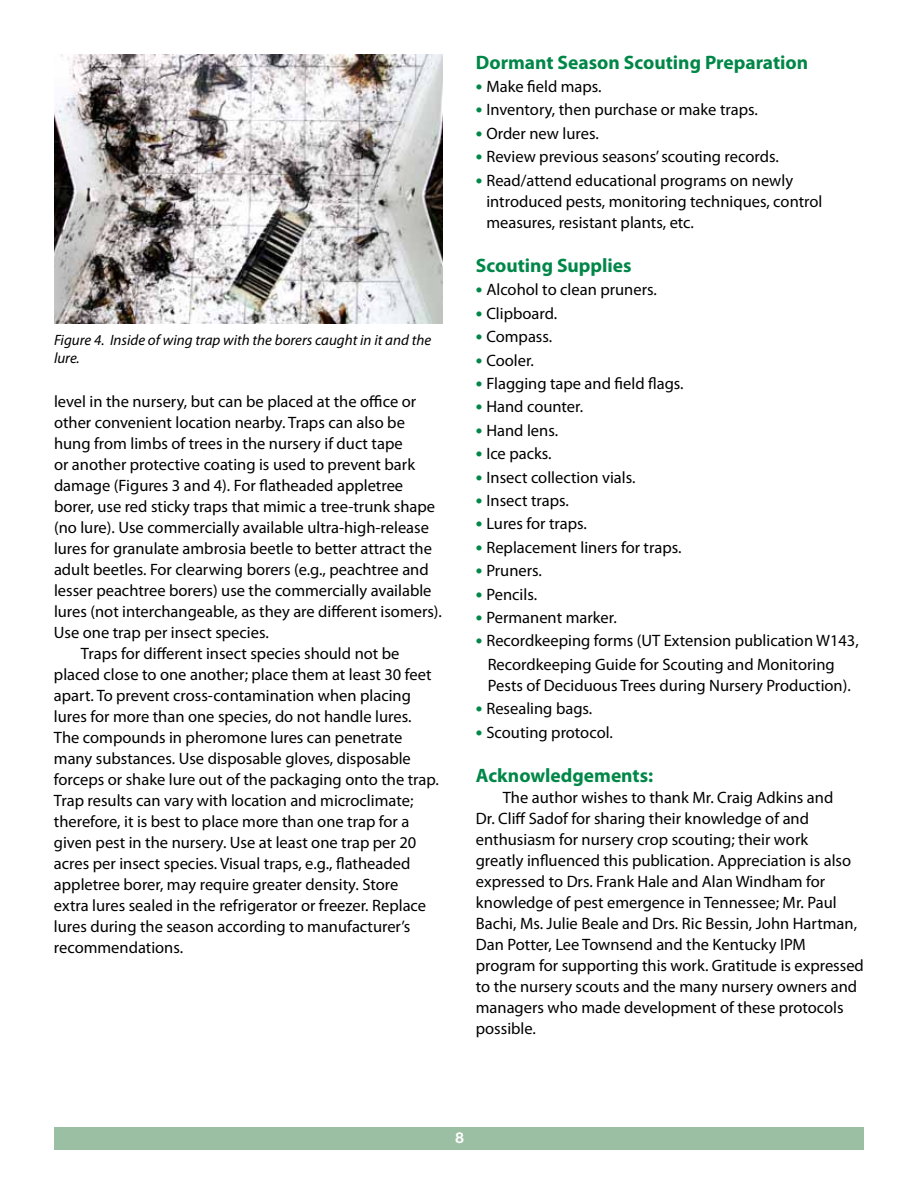
<style>
.page{position:relative;width:918px;height:1188px;background:#fff}
.page>*{position:absolute;margin:0;border:0;box-sizing:border-box;transform-origin:0 0}
.t1{font:700 19.5px "Myriad Pro";color:#008748}
.t2{font:16.5px/21px "Myriad Pro";color:#000}
.t3{font:italic 15px/18px "Myriad Pro";color:#000}
.t4{font:700 15px "Helvetica Neue LT Std";color:#fff}
.s1{font-weight:700;font-size:19.5px;color:#008748}
</style>
<div class="page">
<div style="left:54px;top:1127px;width:810px;height:23px;background:#9abfa3"></div>
<img style="left:54px;top:54px;width:388px;height:269px">
<p class="t3" style="left:54px;top:330px;width:379px">Figure 4. Inside of wing trap with the borers caught in it and the lure.</p>
<p class="t2" style="left:54px;top:391px;width:364px">level in the nursery, but can be placed at the office or</p>
<p class="t2" style="left:54px;top:412px;width:352px">other convenient location nearby. Traps can also be</p>
<p class="t2" style="left:54px;top:433px;width:350px">hung from limbs of trees in the nursery if duct tape</p>
<p class="t2" style="left:54px;top:454px;width:363px">or another protective coating is used to prevent bark</p>
<p class="t2" style="left:54px;top:475px;width:351px">damage (Figures 3 and 4). For flatheaded appletree</p>
<p class="t2" style="left:54px;top:496px;width:383px">borer, use red sticky traps that mimic a tree-trunk shape</p>
<p class="t2" style="left:54px;top:517px;width:377px">(no lure). Use commercially available ultra-high-release</p>
<p class="t2" style="left:54px;top:538px;width:379px">lures for granulate ambrosia beetle to better attract the</p>
<p class="t2" style="left:54px;top:559px;width:376px">adult beetles. For clearwing borers (e.g., peachtree and</p>
<p class="t2" style="left:54px;top:580px;width:379px">lesser peachtree borers) use the commercially available</p>
<p class="t2" style="left:54px;top:601px;width:390px">lures (not interchangeable, as they are different isomers).</p>
<p class="t2" style="left:54px;top:622px;width:216px">Use one trap per insect species.</p>
<p class="t2" style="left:81px;top:643px;width:320px">Traps for different insect species should not be</p>
<p class="t2" style="left:54px;top:664px;width:379px">placed close to one another; place them at least 30 feet</p>
<p class="t2" style="left:54px;top:685px;width:359px">apart. To prevent cross-contamination when placing</p>
<p class="t2" style="left:54px;top:706px;width:359px">lures for more than one species, do not handle lures.</p>
<p class="t2" style="left:54px;top:727px;width:350px">The compounds in pheromone lures can penetrate</p>
<p class="t2" style="left:54px;top:748px;width:358px">many substances. Use disposable gloves, disposable</p>
<p class="t2" style="left:54px;top:769px;width:386px">forceps or shake lure out of the packaging onto the trap.</p>
<p class="t2" style="left:54px;top:790px;width:361px">Trap results can vary with location and microclimate;</p>
<p class="t2" style="left:54px;top:811px;width:357px">therefore, it is best to place more than one trap for a</p>
<p class="t2" style="left:54px;top:832px;width:364px">given pest in the nursery. Use at least one trap per 20</p>
<p class="t2" style="left:54px;top:853px;width:358px">acres per insect species. Visual traps, e.g., flatheaded</p>
<p class="t2" style="left:54px;top:874px;width:346px">appletree borer, may require greater density. Store</p>
<p class="t2" style="left:54px;top:895px;width:374px">extra lures sealed in the refrigerator or freezer. Replace</p>
<p class="t2" style="left:54px;top:916px;width:358px">lures during the season according to manufacturer’s</p>
<p class="t2" style="left:54px;top:937px;width:131px">recommendations.</p>
<p class="t1" style="left:476px;top:49px;width:334px">Dormant Season Scouting Preparation</p>
<p class="t2" style="left:476px;top:76px;width:127px"><span class="s1">•</span> Make field maps.</p>
<p class="t2" style="left:476px;top:99px;width:284px"><span class="s1">•</span> Inventory, then purchase or make traps.</p>
<p class="t2" style="left:476px;top:123px;width:124px"><span class="s1">•</span> Order new lures.</p>
<p class="t2" style="left:476px;top:146px;width:304px"><span class="s1">•</span> Review previous seasons’scouting records.</p>
<p class="t2" style="left:486px;top:169px;width:338px;text-indent:-10px"><span class="s1">•</span> Read/attend educational programs on newly introduced pests, monitoring techniques, control measures, resistant plants, etc.</p>
<p class="t1" style="left:476px;top:253px;width:157px">Scouting Supplies</p>
<p class="t2" style="left:476px;top:279px;width:182px"><span class="s1">•</span> Alcohol to clean pruners.</p>
<p class="t2" style="left:476px;top:303px;width:83px"><span class="s1">•</span> Clipboard.</p>
<p class="t2" style="left:476px;top:326px;width:78px"><span class="s1">•</span> Compass.</p>
<p class="t2" style="left:476px;top:349px;width:60px"><span class="s1">•</span> Cooler.</p>
<p class="t2" style="left:476px;top:373px;width:209px"><span class="s1">•</span> Flagging tape and field flags.</p>
<p class="t2" style="left:476px;top:396px;width:109px"><span class="s1">•</span> Hand counter.</p>
<p class="t2" style="left:476px;top:420px;width:84px"><span class="s1">•</span> Hand lens.</p>
<p class="t2" style="left:476px;top:443px;width:77px"><span class="s1">•</span> Ice packs.</p>
<p class="t2" style="left:476px;top:466px;width:161px"><span class="s1">•</span> Insect collection vials.</p>
<p class="t2" style="left:476px;top:490px;width:95px"><span class="s1">•</span> Insect traps.</p>
<p class="t2" style="left:476px;top:513px;width:113px"><span class="s1">•</span> Lures for traps.</p>
<p class="t2" style="left:476px;top:537px;width:207px"><span class="s1">•</span> Replacement liners for traps.</p>
<p class="t2" style="left:476px;top:560px;width:68px"><span class="s1">•</span> Pruners.</p>
<p class="t2" style="left:476px;top:583px;width:63px"><span class="s1">•</span> Pencils.</p>
<p class="t2" style="left:476px;top:607px;width:142px"><span class="s1">•</span> Permanent marker.</p>
<p class="t2" style="left:488px;top:629px;width:373px;line-height:23.4px;text-indent:-12px"><span class="s1">•</span> Recordkeeping forms (UT Extension publication W143,<br>Recordkeeping Guide for Scouting and Monitoring</p>
<p class="t2" style="left:488px;top:675px;width:365px">Pests of Deciduous Trees during Nursery Production).</p>
<p class="t2" style="left:476px;top:698px;width:118px"><span class="s1">•</span> Resealing bags.</p>
<p class="t2" style="left:476px;top:721px;width:139px"><span class="s1">•</span> Scouting protocol.</p>
<p class="t1" style="left:476px;top:763px;width:179px">Acknowledgements:</p>
<p class="t2" style="left:476px;top:787px;width:390px;text-indent:27px">The author wishes to thank Mr. Craig Adkins and<br>Dr. Cliff Sadof for sharing their knowledge of and enthusiasm for nursery crop scouting; their work<br>greatly influenced this publication. Appreciation is also expressed to Drs. Frank Hale and Alan Windham for knowledge of pest emergence in Tennessee; Mr. Paul Bachi, Ms. Julie Beale and Drs. Ric Bessin, John Hartman, Dan Potter, Lee Townsend and the Kentucky IPM program for supporting this work. Gratitude is expressed to the nursery scouts and the many nursery owners and managers who made development of these protocols possible.</p>
<p class="t4" style="left:456px;top:1129px;width:10px">8</p>
</div>
